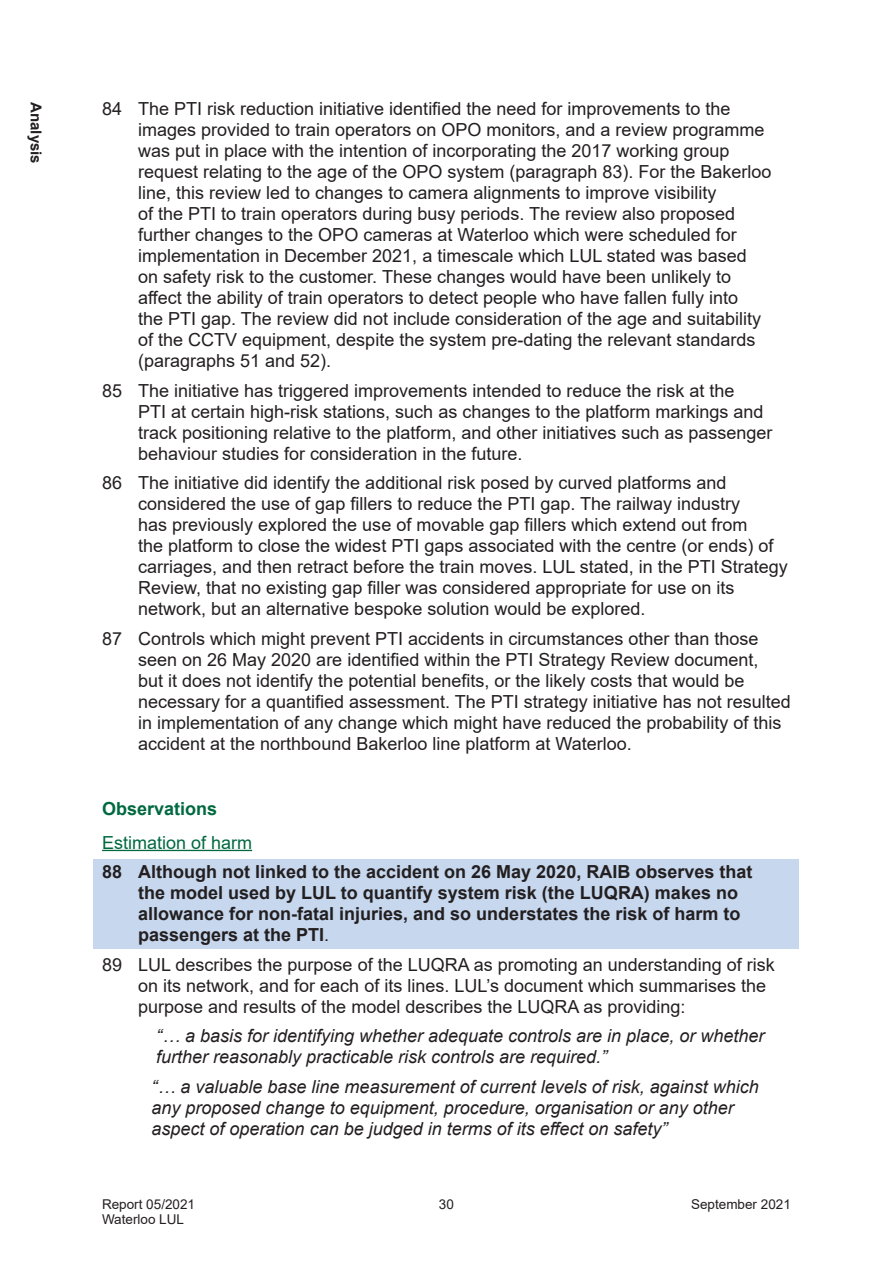
<style>
.page{position:relative;width:893px;height:1263px;background:#fff}
.page>*{position:absolute;margin:0;border:0;box-sizing:border-box;transform-origin:0 0}
.A_-_Body_Copy{font:18px/21px "Arial";color:#231f20}
.A_-_Body_Copy-2{font:italic 18px/21px "Arial";color:#231f20}
.A_-_Body_Copy-3{font:700 18px/21px "Arial";color:#231f20}
.A_-_Sub_head_2{font:18px "Arial";color:#00693f}
.A_-_Sub_head_1{font:700 18px "Arial";color:#00693f}
.t1{font:700 15px "Arial";color:#231f20}
.t2{font:13.5px/15px "Arial";color:#231f20}
.s1{font-weight:400}
</style>
<div class="page">
<div style="left:94px;top:859px;width:705px;height:90px;background:#c6d7ee"></div>
<hr style="left:102px;top:850px;width:150px;height:1px;background:#00693f">
<p class="t1" style="left:47px;top:102px;width:63px;rotate:90deg">Analysis</p>
<p class="A_-_Body_Copy" style="left:138px;top:98px;width:635px;text-indent:-36px">84 The PTI risk reduction initiative identified the need for improvements to the images provided to train operators on OPO monitors, and a review programme was put in place with the intention of incorporating the 2017 working group request relating to the age of the OPO system (paragraph 83). For the Bakerloo line, this review led to changes to camera alignments to improve visibility<br>of the PTI to train operators during busy periods. The review also proposed further changes to the OPO cameras at Waterloo which were scheduled for implementation in December 2021, a timescale which LUL stated was based<br>on safety risk to the customer. These changes would have been unlikely to affect the ability of train operators to detect people who have fallen fully into<br>the PTI gap. The review did not include consideration of the age and suitability of the CCTV equipment, despite the system pre-dating the relevant standards (paragraphs 51 and 52).</p>
<p class="A_-_Body_Copy" style="left:138px;top:380px;width:636px;text-indent:-36px">85 The initiative has triggered improvements intended to reduce the risk at the<br>PTI at certain high-risk stations, such as changes to the platform markings and track positioning relative to the platform, and other initiatives such as passenger behaviour studies for consideration in the future.</p>
<p class="A_-_Body_Copy" style="left:138px;top:472px;width:651px;text-indent:-36px">86 The initiative did identify the additional risk posed by curved platforms and considered the use of gap fillers to reduce the PTI gap. The railway industry<br>has previously explored the use of movable gap fillers which extend out from<br>the platform to close the widest PTI gaps associated with the centre (or ends) of carriages, and then retract before the train moves. LUL stated, in the PTI Strategy Review, that no existing gap filler was considered appropriate for use on its network, but an alternative bespoke solution would be explored.</p>
<p class="A_-_Body_Copy" style="left:138px;top:628px;width:654px;text-indent:-36px">87 Controls which might prevent PTI accidents in circumstances other than those seen on 26 May 2020 are identified within the PTI Strategy Review document,<br>but it does not identify the potential benefits, or the likely costs that would be necessary for a quantified assessment. The PTI strategy initiative has not resulted in implementation of any change which might have reduced the probability of this accident at the northbound Bakerloo line platform at Waterloo.</p>
<h2 class="A_-_Sub_head_1" style="left:102px;top:796px;width:117px">Observations</h2>
<h3 class="A_-_Sub_head_2" style="left:102px;top:830px;width:152px">Estimation of harm</h3>
<p class="A_-_Body_Copy-3" style="left:138px;top:861px;width:616px;text-indent:-36px">88 Although not linked to the accident on 26 May 2020, RAIB observes that the model used by LUL to quantify system risk (the LUQRA) makes no allowance for non-fatal injuries, and so understates the risk of harm to passengers at the PTI<span class="s1">.</span></p>
<p class="A_-_Body_Copy" style="left:138px;top:954px;width:638px;text-indent:-36px">89 LUL describes the purpose of the LUQRA as promoting an understanding of risk on its network, and for each of its lines. LUL’s document which summarises the purpose and results of the model describes the LUQRA as providing:</p>
<p class="A_-_Body_Copy-2" style="left:156px;top:1025px;width:610px">“… a basis for identifying whether adequate controls are in place, or whether further reasonably practicable risk controls are required.”</p>
<p class="A_-_Body_Copy-2" style="left:152px;top:1076px;width:609px">“… a valuable base line measurement of current levels of risk, against which any proposed change to equipment, procedure, organisation or any other aspect of operation can be judged in terms of its effect on safety”</p>
<p class="t2" style="left:102px;top:1197px;width:95px">Report 05/2021<br>Waterloo LUL</p>
<p class="t2" style="left:439px;top:1197px;width:17px">30</p>
<p class="t2" style="left:691px;top:1197px;width:101px">September 2021</p>
</div>
